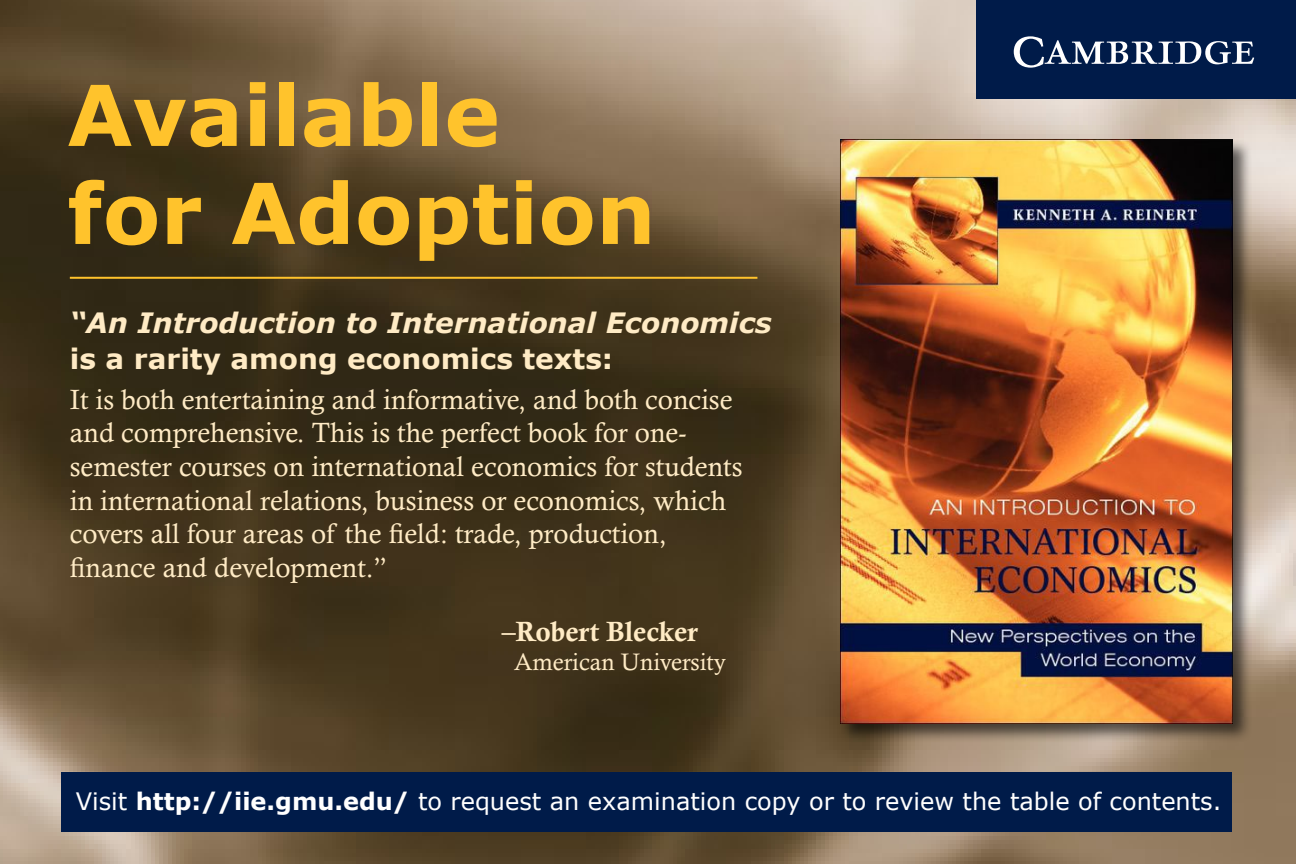
<style>
.page{position:relative;width:1296px;height:864px;background:#fff}
.page>*{position:absolute;margin:0;border:0;box-sizing:border-box;transform-origin:0 0}
.t1{font:700 84px/98px "Verdana";color:#ffc32c}
.t2{font:28px/33.6px "Calisto MT Std";color:#ffebc5}
.t3{font:italic 700 28px "Verdana";color:#ffebc5}
.t4{font:700 28px "Verdana";color:#ffebc5}
.t5{font:700 28px "Calisto MT Std";color:#ffebc5}
.t6{font:24px "Verdana";color:#fff}
.t7{font:24px "Calisto MT Std";color:#ffebc5}
.s1{font-weight:700}
</style>
<div class="page">
<img style="left:0;top:0;width:1296px;height:864px">
<div style="left:976px;top:0;width:320px;height:98px;background:#001b49"></div>
<svg style="left:1014px;top:36px;width:240px;height:32px"></svg>
<div style="left:839px;top:138px;width:413px;height:605px;background:#000;opacity:.6"></div>
<img style="left:841px;top:140px;width:391px;height:583px">
<hr style="left:70px;top:277px;width:687px;height:2px;background:#ffc32c">
<div style="left:61px;top:772px;width:1171px;height:59px;background:#001b49"></div>
<h1 class="t1" style="left:67px;top:65px;width:590px">Available for Adoption</h1>
<p class="t3" style="left:70px;top:303px;width:704px">“An Introduction to International Economics</p>
<p class="t4" style="left:70px;top:339px;width:545px">is a rarity among economics texts:</p>
<p class="t2" style="left:70px;top:382px;width:674px">It is both entertaining and informative, and both concise and comprehensive. This is the perfect book for one&shy;semester courses on international economics for students in international relations, business or economics, which covers all four areas of the field: trade, production, finance and development.”</p>
<p class="t5" style="left:502px;top:615px;width:198px">–Robert Blecker</p>
<p class="t7" style="left:514px;top:648px;width:214px">American University</p>
<p class="t6" style="left:76px;top:785px;width:1147px">Visit <span class="s1">http://iie.gmu.edu/</span> to request an examination copy or to review the table of contents.</p>
</div>
